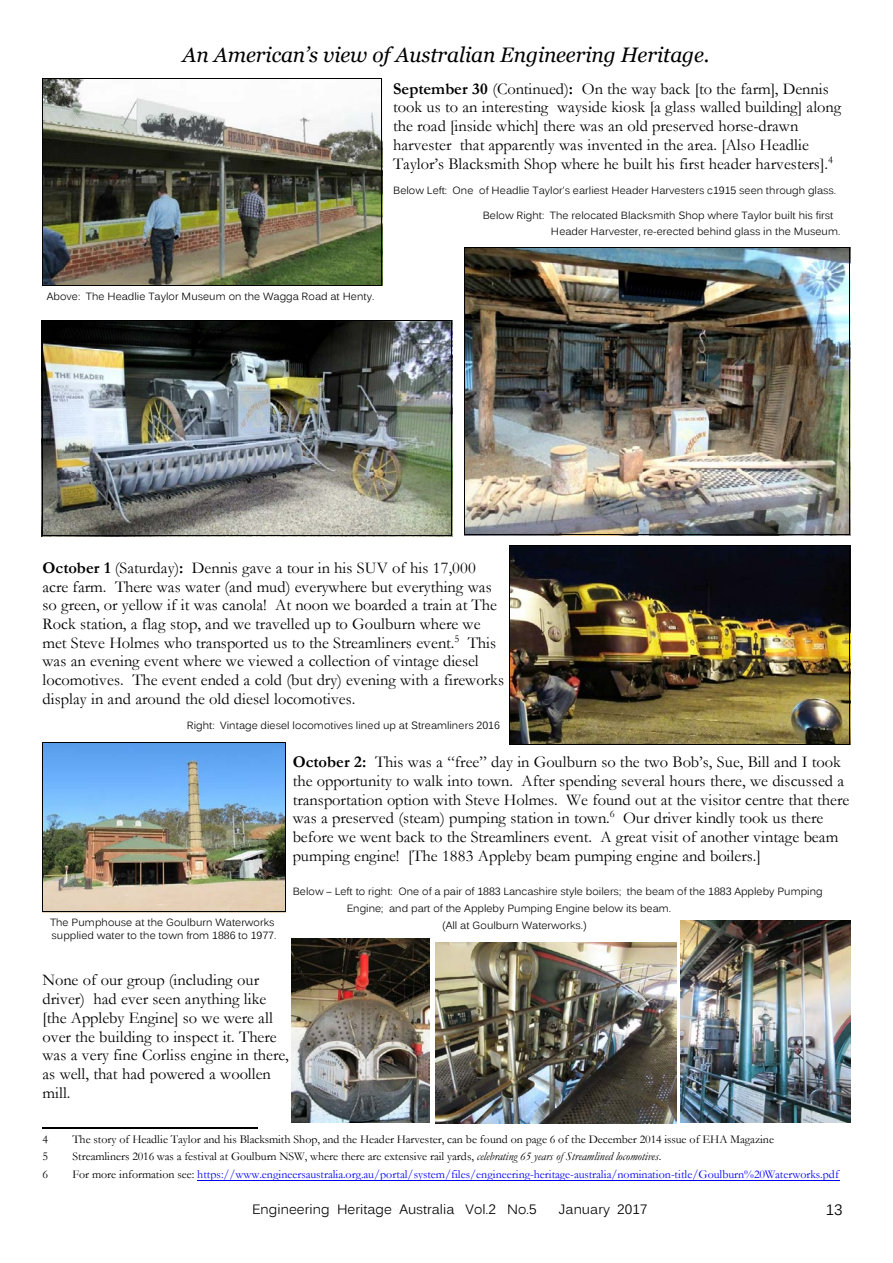
<style>
.page{position:relative;width:893px;height:1263px;background:#fff}
.page>*{position:absolute;margin:0;border:0;box-sizing:border-box;transform-origin:0 0}
.t1{font:italic 21px "Georgia";letter-spacing:-.005em;color:#000}
.t2{font:16.5px/18.8px "Garamond";color:#000}
.t3{font:15px "Kalinga";color:#000}
.t4{font:13.5px "Kalinga";color:#000}
.t5{font:12px "Garamond";color:#000}
.t6{font:12px "Garamond";color:#00f}
.t7{font:10.5px/12.9px "Kalinga";color:#000}
.s1{font-weight:700}
.s2{font-style:italic}
.s3{color:#000}
</style>
<div class="page">
<img style="left:42px;top:320px;width:410px;height:216px">
<img style="left:464px;top:247px;width:386px;height:288px">
<img style="left:510px;top:545px;width:340px;height:200px">
<img style="left:42px;top:79px;width:340px;height:207px">
<img style="left:42px;top:742px;width:244px;height:170px">
<img style="left:680px;top:920px;width:170px;height:203px">
<img style="left:292px;top:938px;width:137px;height:185px">
<img style="left:436px;top:942px;width:241px;height:181px">
<hr style="left:42px;top:1127px;width:216px;height:1px;background:#000">
<hr style="left:197px;top:1180px;width:643px;height:1px;background:#00f">
<p class="t1" style="left:183px;top:41px;width:528px">An American’s view of Australian Engineering Heritage.</p>
<p class="t2" style="left:393px;top:79px;width:450px"><span class="s1">September 30</span> (Continued)<span class="s1">:</span> On the way back [to the farm], Dennis took us to an interesting wayside kiosk [a glass walled building] along the road [inside which] there was an old preserved horse-drawn harvester that apparently was invented in the area. [Also Headlie Taylor’s Blacksmith Shop where he built his first header harvesters].<sup>4</sup></p>
<p class="t7" style="left:393px;top:185px;width:444px">Below Left: One of Headlie Taylor’s earliest Header Harvesters c1915 seen through glass.</p>
<p class="t7" style="left:551px;top:208px;width:291px;line-height:16.5px;text-indent:-68px">Below Right: The relocated Blacksmith Shop where Taylor built his first<br>Header Harvester, re-erected behind glass in the Museum.</p>
<p class="t7" style="left:47px;top:291px;width:329px">Above: The Headlie Taylor Museum on the Wagga Road at Henty.</p>
<p class="t2" style="left:42px;top:558px;width:463px"><span class="s1">October 1</span> (Saturday)<span class="s1">:</span> Dennis gave a tour in his SUV of his 17,000 acre farm. There was water (and mud) everywhere but everything was so green, or yellow if it was canola! At noon we boarded a train at The Rock station, a flag stop, and we travelled up to Goulburn where we met Steve Holmes who transported us to the Streamliners event.<sup>5</sup> This was an evening event where we viewed a collection of vintage diesel locomotives. The event ended a cold (but dry) evening with a fireworks display in and around the old diesel locomotives.</p>
<p class="t7" style="left:187px;top:720px;width:314px">Right: Vintage diesel locomotives lined up at Streamliners 2016</p>
<p class="t2" style="left:293px;top:752px;width:558px"><span class="s1">October 2:</span> This was a “free” day in Goulburn so the two Bob’s, Sue, Bill and I took the opportunity to walk into town. After spending several hours there, we discussed a transportation option with Steve Holmes. We found out at the visitor centre that there was a preserved (steam) pumping station in town.<sup>6</sup> Our driver kindly took us there before we went back to the Streamliners event. A great visit of another vintage beam pumping engine! [The 1883 Appleby beam pumping engine and boilers.]</p>
<p class="t7" style="left:293px;top:886px;width:531px">Below – Left to right: One of a pair of 1883 Lancashire style boilers; the beam of the 1883 Appleby Pumping</p>
<p class="t7" style="left:347px;top:903px;width:326px">Engine; and part of the Appleby Pumping Engine below its beam.</p>
<p class="t7" style="left:442px;top:919px;width:146px">(All at Goulburn Waterworks.)</p>
<p class="t7" style="left:50px;top:917px;width:228px">The Pumphouse at the Goulburn Waterworks supplied water to the town from 1886 to 1977.</p>
<p class="t2" style="left:42px;top:970px;width:248px">None of our group (including our driver) had ever seen anything like [the Appleby Engine] so we were all over the building to inspect it. There was a very fine Corliss engine in there, as well, that had powered a woollen mill.</p>
<p class="t5" style="left:42px;top:1131px;width:7px">4</p>
<p class="t5" style="left:72px;top:1131px;width:703px">The story of Headlie Taylor and his Blacksmith Shop, and the Header Harvester, can be found on page 6 of the December 2014 issue of EHA Magazine</p>
<p class="t5" style="left:42px;top:1148px;width:7px">5</p>
<p class="t5" style="left:72px;top:1148px;width:590px">Streamliners 2016 was a festival at Goulburn NSW, where there are extensive rail yards, <span class="s2">celebrating 65 years of Streamlined locomotives</span>.</p>
<p class="t5" style="left:42px;top:1166px;width:7px">6</p>
<p class="t6" style="left:72px;top:1166px;width:768px"><span class="s3">For more information see:</span> https://www.engineersaustralia.org.au/portal/system/files/engineering-heritage-australia/nomination-title/Goulburn%20Waterworks.pdf</p>
<p class="t4" style="left:252px;top:1200px;width:286px">Engineering Heritage Australia Vol.2 No.5</p>
<p class="t4" style="left:559px;top:1200px;width:90px">January 2017</p>
<p class="t3" style="left:826px;top:1200px;width:18px">13</p>
</div>
